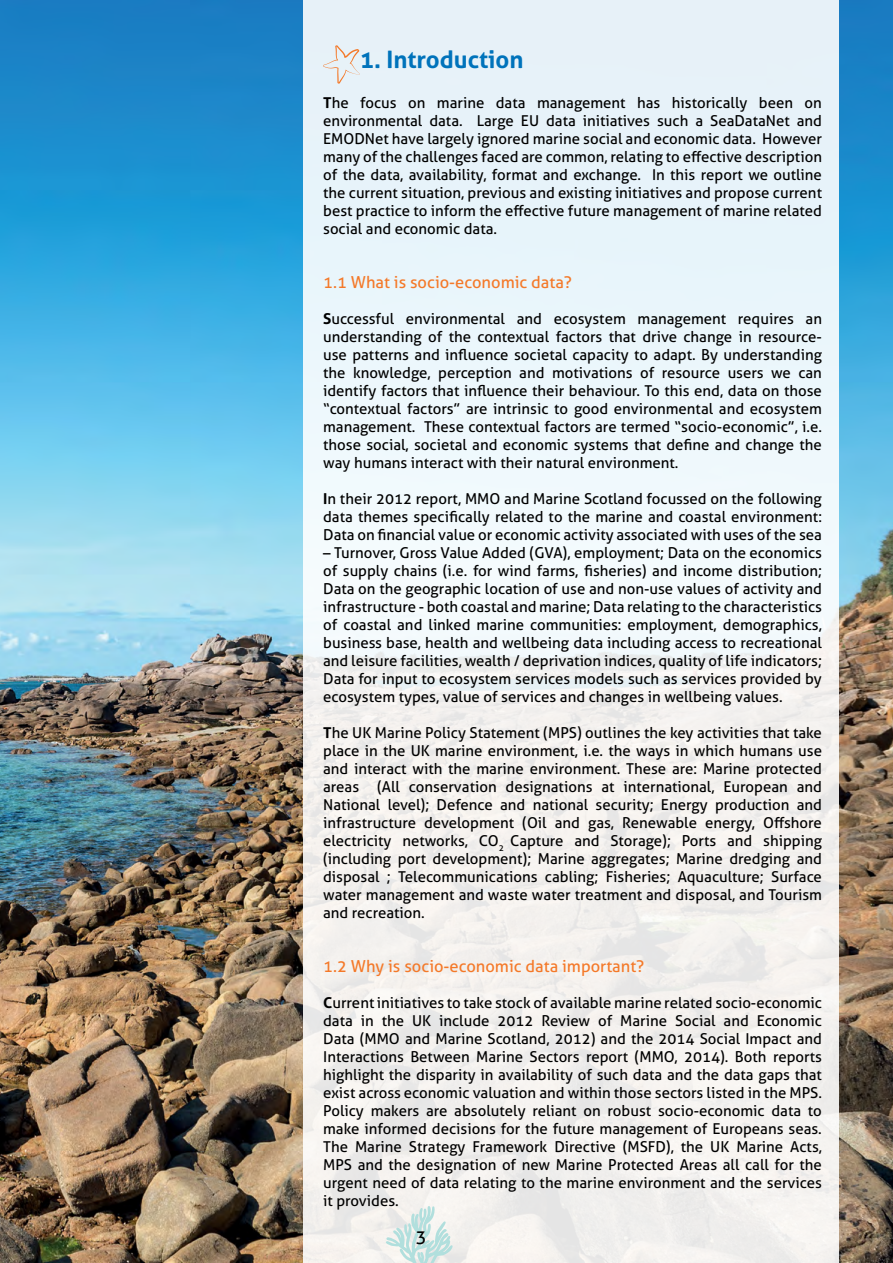
<style>
.page{position:relative;width:893px;height:1263px;background:#fff}
.page>*{position:absolute;margin:0;border:0;box-sizing:border-box;transform-origin:0 0}
.t1{font:700 24px "Aller";color:#0073bb}
.t2{font:18px "Aller";color:#000}
.t3{font:16.5px "Aller";color:#f47929}
.t4{font:15px/18px "Aller";color:#000;text-align:justify}
.s1{font-weight:700}
</style>
<div class="page">
<img style="left:0;top:0;width:893px;height:1263px">
<div style="left:303px;top:0;width:536px;height:1263px;background:linear-gradient(to bottom,#e8f6fe,#f6f1ec)"></div>
<svg style="left:323px;top:45px;width:37px;height:39px"></svg>
<svg style="left:386px;top:1206px;width:67px;height:57px"></svg>
<h1 class="t1" style="left:360px;top:45px;width:165px">1. Introduction</h1>
<p class="t4" style="left:323px;top:94px;width:500px"><span class="s1">T</span>he focus on marine data management has historically been on environmental data. Large EU data initiatives such a SeaDataNet and EMODNet have largely ignored marine social and economic data. However many of the challenges faced are common, relating to effective description of the data, availability, format and exchange. In this report we outline the current situation, previous and existing initiatives and propose current best practice to inform the effective future management of marine related social and economic data.</p>
<p class="t3" style="left:323px;top:272px;width:250px">1.1 What is socio-economic data?</p>
<p class="t4" style="left:323px;top:310px;width:500px"><span class="s1">S</span>uccessful environmental and ecosystem management requires an understanding of the contextual factors that drive change in resource&shy;use patterns and influence societal capacity to adapt. By understanding the knowledge, perception and motivations of resource users we can identify factors that influence their behaviour. To this end, data on those “contextual factors” are intrinsic to good environmental and ecosystem management. These contextual factors are termed “socio-economic”, i.e. those social, societal and economic systems that define and change the way humans interact with their natural environment.</p>
<p class="t4" style="left:323px;top:490px;width:500px"><span class="s1">I</span>n their 2012 report, MMO and Marine Scotland focussed on the following data themes specifically related to the marine and coastal environment:<br>Data on financial value or economic activity associated with uses of the sea</p>
<p class="t4" style="left:323px;top:544px;width:500px">– Turnover, Gross Value Added (GVA), employment; Data on the economics of supply chains (i.e. for wind farms, fisheries) and income distribution; Data on the geographic location of use and non-use values of activity and infrastructure - both coastal and marine; Data relating to the characteristics of coastal and linked marine communities: employment, demographics, business base, health and wellbeing data including access to recreational and leisure facilities, wealth / deprivation indices, quality of life indicators; Data for input to ecosystem services models such as services provided by ecosystem types, value of services and changes in wellbeing values.</p>
<p class="t4" style="left:323px;top:724px;width:500px"><span class="s1">T</span>he UK Marine Policy Statement (MPS) outlines the key activities that take place in the UK marine environment, i.e. the ways in which humans use and interact with the marine environment. These are: Marine protected areas (All conservation designations at international, European and National level); Defence and national security; Energy production and infrastructure development (Oil and gas, Renewable energy, Offshore electricity networks, CO<sub>2</sub> Capture and Storage); Ports and shipping (including port development); Marine aggregates; Marine dredging and disposal ; Telecommunications cabling; Fisheries; Aquaculture; Surface water management and waste water treatment and disposal, and Tourism and recreation.</p>
<p class="t3" style="left:323px;top:956px;width:323px">1.2 Why is socio-economic data important?</p>
<p class="t4" style="left:323px;top:994px;width:500px"><span class="s1">C</span>urrent initiatives to take stock of available marine related socio-economic data in the UK include 2012 Review of Marine Social and Economic Data (MMO and Marine Scotland, 2012) and the 2014 Social Impact and Interactions Between Marine Sectors report (MMO, 2014). Both reports highlight the disparity in availability of such data and the data gaps that exist across economic valuation and within those sectors listed in the MPS.<br>Policy makers are absolutely reliant on robust socio-economic data to make informed decisions for the future management of Europeans seas.<br>The Marine Strategy Framework Directive (MSFD), the UK Marine Acts, MPS and the designation of new Marine Protected Areas all call for the urgent need of data relating to the marine environment and the services it provides.</p>
<p class="t2" style="left:416px;top:1225px;width:12px">3</p>
</div>
